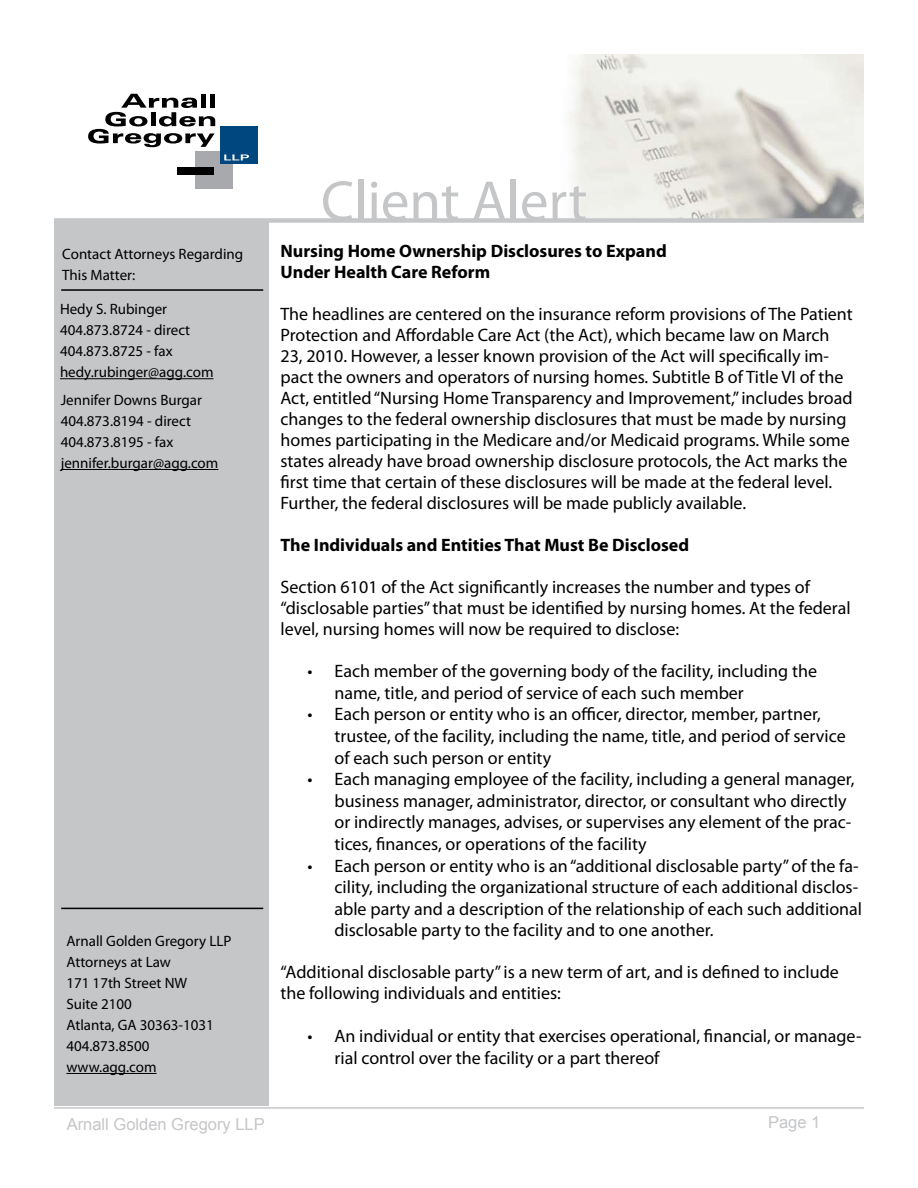
<style>
.page{position:relative;width:918px;height:1188px;background:#fff}
.page>*{position:absolute;margin:0;border:0;box-sizing:border-box;transform-origin:0 0}
.t1{font:57px "Myriad Pro";color:#c5c6c8}
.t2{font:18px/21px "Myriad Pro";color:#000}
.t3{font:700 18px/21px "Myriad Pro";color:#000}
.t4{font:16.5px "Arial";color:#c5c6c8}
.t5{font:15px/21px "Myriad Pro";color:#000}
</style>
<div class="page">
<div style="left:54px;top:173px;width:214px;height:932px;background:#c5c6c8"></div>
<hr style="left:66px;top:1073px;width:91px;height:1px;background:#000">
<hr style="left:61px;top:908px;width:202px;height:1px;background:#000">
<hr style="left:61px;top:289px;width:202px;height:2px;background:#000">
<hr style="left:54px;top:1107px;width:810px;height:2px;background:#c5c6c8">
<img style="left:54px;top:55px;width:810px;height:163px">
<div style="left:195px;top:151px;width:37px;height:38px;background:#a7a9ac"></div>
<div style="left:177px;top:167px;width:36px;height:7px;background:#000"></div>
<div style="left:220px;top:126px;width:37px;height:38px;background:#00467f"></div>
<svg style="left:224px;top:154px;width:25px;height:6px"></svg>
<svg style="left:88px;top:94px;width:127px;height:53px"></svg>
<div style="left:54px;top:218px;width:810px;height:5px;background:#c5c6c8"></div>
<hr style="left:60px;top:378px;width:154px;height:1px;background:#000">
<hr style="left:61px;top:469px;width:157px;height:1px;background:#000">
<p class="t5" style="left:62px;top:243px;width:182px">Contact Attorneys Regarding<br>This Matter:</p>
<p class="t5" style="left:60px;top:298px;width:155px">Hedy S. Rubinger<br>404.873.8724 - direct<br>404.873.8725 - fax hedy.rubinger@agg.com</p>
<p class="t5" style="left:61px;top:389px;width:159px">Jennifer Downs Burgar<br>404.873.8194 - direct<br>404.873.8195 - fax jennifer.burgar@agg.com</p>
<p class="t5" style="left:66px;top:930px;width:167px">Arnall Golden Gregory LLP<br>Attorneys at Law<br>171 17th Street NW<br>Suite 2100<br>Atlanta, GA 30363-1031<br>404.873.8500 www.agg.com</p>
<h1 class="t1" style="left:321px;top:166px;width:268px">Client Alert</h1>
<p class="t3" style="left:280px;top:239px;width:388px">Nursing Home Ownership Disclosures to Expand<br>Under Health Care Reform</p>
<p class="t2" style="left:280px;top:303px;width:574px">The headlines are centered on the insurance reform provisions of The Patient Protection and Affordable Care Act (the Act), which became law on March 23, 2010. However, a lesser known provision of the Act will specifically im&shy;pact the owners and operators of nursing homes. Subtitle B of Title VI of the Act, entitled “Nursing Home Transparency and Improvement,” includes broad changes to the federal ownership disclosures that must be made by nursing homes participating in the Medicare and/or Medicaid programs. While some states already have broad ownership disclosure protocols, the Act marks the first time that certain of these disclosures will be made at the federal level.<br>Further, the federal disclosures will be made publicly available.</p>
<p class="t3" style="left:280px;top:533px;width:410px">The Individuals and Entities That Must Be Disclosed</p>
<p class="t2" style="left:280px;top:576px;width:572px">Section 6101 of the Act significantly increases the number and types of “disclosable parties” that must be identified by nursing homes. At the federal level, nursing homes will now be required to disclose:</p>
<p class="t2" style="left:334px;top:660px;width:484px;line-height:21.6px;text-indent:-27px">• Each member of the governing body of the facility, including the name, title, and period of service of each such member</p>
<p class="t2" style="left:334px;top:703px;width:513px;line-height:21.6px;text-indent:-27px">• Each person or entity who is an officer, director, member, partner, trustee, of the facility, including the name, title, and period of service of each such person or entity</p>
<p class="t2" style="left:334px;top:768px;width:521px;line-height:21.6px;text-indent:-27px">• Each managing employee of the facility, including a general manager, business manager, administrator, director, or consultant who directly or indirectly manages, advises, or supervises any element of the prac&shy;tices, finances, or operations of the facility</p>
<p class="t2" style="left:334px;top:854px;width:529px;line-height:21.6px;text-indent:-27px">• Each person or entity who is an “additional disclosable party” of the fa&shy;cility, including the organizational structure of each additional disclos&shy;able party and a description of the relationship of each such additional disclosable party to the facility and to one another.</p>
<p class="t2" style="left:280px;top:962px;width:560px">“Additional disclosable party” is a new term of art, and is defined to include the following individuals and entities:</p>
<p class="t2" style="left:334px;top:1025px;width:529px;line-height:21.6px;text-indent:-27px">• An individual or entity that exercises operational, financial, or manage&shy;rial control over the facility or a part thereof</p>
<p class="t4" style="left:67px;top:1114px;width:200px">Arnall Golden Gregory LLP</p>
<p class="t4" style="left:768px;top:1111px;width:54px">Page 1</p>
</div>
